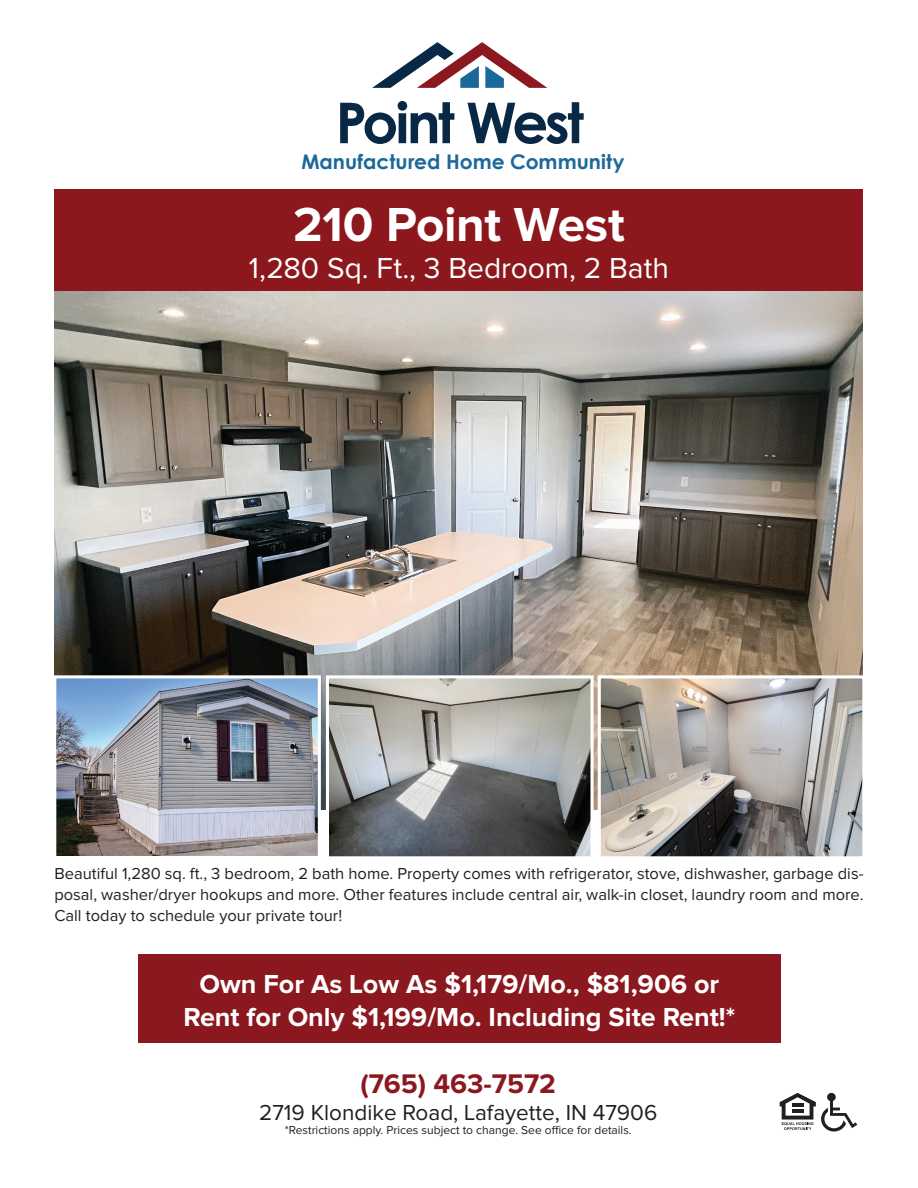
<style>
.page{position:relative;width:918px;height:1188px;background:#fff}
.page>*{position:absolute;margin:0;border:0;box-sizing:border-box;transform-origin:0 0}
.t1{font:700 56.4px "Century Gothic";letter-spacing:-.05em;color:#082846}
.t2{font:700 49.5px "Proxima Nova";letter-spacing:-.01em;color:#fff}
.t3{font:30px "Proxima Nova";color:#fff}
.t4{font:700 27.9px "Proxima Nova";color:#8c181f}
.t5{font:700 27px/32.4px "Proxima Nova";color:#fff;text-align:center}
.t6{font:22.5px "Proxima Nova";color:#231f20}
.t7{font:700 20.25px "Century Gothic";color:#1b689a}
.t8{font:16.5px/21px "Proxima Nova";color:#231f20;text-align:justify}
.t9{font:12px "Proxima Nova";color:#231f20}
</style>
<div class="page">
<img style="left:54px;top:291px;width:808px;height:518px">
<div style="left:55px;top:189px;width:808px;height:102px;background:#8c181e"></div>
<svg style="left:780px;top:1093px;width:77px;height:39px"></svg>
<svg style="left:372px;top:42px;width:175px;height:46px"></svg>
<img style="left:602px;top:679px;width:259px;height:176px">
<div style="left:598px;top:675px;width:267px;height:184px;border:3px solid #fff"></div>
<img style="left:330px;top:679px;width:260px;height:176px">
<div style="left:326px;top:675px;width:268px;height:184px;border:3px solid #fff"></div>
<img style="left:57px;top:679px;width:260px;height:176px">
<div style="left:53px;top:675px;width:268px;height:184px;border:3px solid #fff"></div>
<div style="left:138px;top:954px;width:643px;height:89px;background:#8c181f"></div>
<h1 class="t1" style="left:336px;top:80px;width:250px">Point West</h1>
<p class="t7" style="left:301px;top:146px;width:325px">Manufactured Home Community</p>
<h2 class="t2" style="left:293px;top:196px;width:333px">210 Point West</h2>
<h3 class="t3" style="left:249px;top:254px;width:422px">1,280 Sq. Ft., 3 Bedroom, 2 Bath</h3>
<p class="t8" style="left:54px;top:864px;width:811px">Beautiful 1,280 sq. ft., 3 bedroom, 2 bath home. Property comes with refrigerator, stove, dishwasher, garbage dis&shy;posal, washer/dryer hookups and more. Other features include central air, walk-in closet, laundry room and more.<br>Call today to schedule your private tour!</p>
<h3 class="t5" style="left:183px;top:969px;width:553px">Own For As Low As $1,179/Mo., $81,906 or<br>Rent for Only $1,199/Mo. Including Site Rent!*</h3>
<h3 class="t4" style="left:360px;top:1067px;width:197px">(765) 463-7572</h3>
<h3 class="t6" style="left:259px;top:1102px;width:400px">2719 Klondike Road, Lafayette, IN 47906</h3>
<p class="t9" style="left:285px;top:1125px;width:348px">*Restrictions apply. Prices subject to change. See office for details.</p>
</div>
